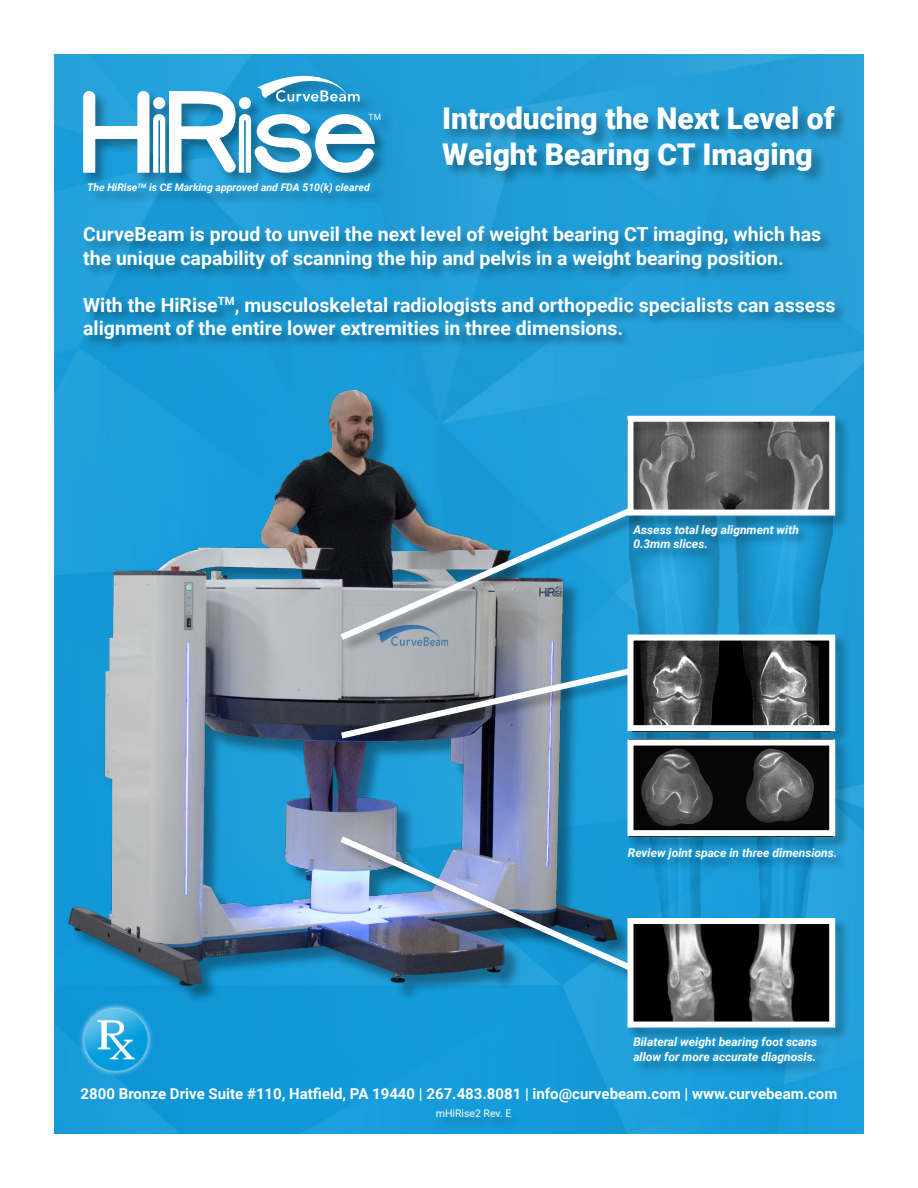
<style>
.page{position:relative;width:918px;height:1188px;background:#fff}
.page>*{position:absolute;margin:0;border:0;box-sizing:border-box;transform-origin:0 0}
.t1{font:900 30px/36px "Roboto";color:#fff}
.t2{font:700 19.5px/23.4px "Roboto";color:#fff}
.t3{font:700 15px "Roboto";color:#fff}
.t4{font:italic 700 12px/14.4px "Roboto";color:#fff}
.t5{font:italic 700 10.5px "Roboto";color:#fff}
.t6{font:10.5px "Roboto";color:#fff}
.t7{font:8.55px "Roboto";color:#fff}
</style>
<div class="page">
<img style="left:54px;top:54px;width:810px;height:1080px">
<img style="left:735px;top:530px;width:98px;height:103px">
<img style="left:644px;top:874px;width:87px;height:43px">
<img style="left:731px;top:874px;width:106px;height:43px">
<img style="left:648px;top:563px;width:76px;height:70px">
<div style="left:257px;top:75px;width:117px;height:41px;background:#1d9cd7"></div>
<div style="left:82px;top:90px;width:313px;height:97px;background:#000;opacity:.35"></div>
<div style="left:90px;top:127px;width:51px;height:12px;background:#fff"></div>
<svg style="left:83px;top:91px;width:12px;height:82px"></svg>
<svg style="left:137px;top:76px;width:238px;height:97px"></svg>
<div style="left:255px;top:146px;width:12px;height:12px;background:#fff;border-radius:50%"></div>
<div style="left:298px;top:123px;width:12px;height:11px;background:#fff;border-radius:50%"></div>
<div style="left:442px;top:105px;width:407px;height:81px;background:#000;opacity:.35"></div>
<div style="left:82px;top:226px;width:768px;height:127px;background:#000;opacity:.35"></div>
<div style="left:87px;top:182px;width:297px;height:26px;background:#000;opacity:.35"></div>
<div style="left:632px;top:524px;width:181px;height:39px;background:#000;opacity:.35"></div>
<div style="left:627px;top:847px;width:223px;height:27px;background:#000;opacity:.35"></div>
<div style="left:633px;top:1037px;width:198px;height:40px;background:#000;opacity:.35"></div>
<img style="left:54px;top:369px;width:579px;height:633px">
<div style="left:340px;top:836px;width:304px;height:148px;background:#000;opacity:.35"></div>
<img style="left:334px;top:831px;width:303px;height:144px">
<div style="left:340px;top:668px;width:304px;height:84px;background:#000;opacity:.35"></div>
<svg style="left:335px;top:664px;width:291px;height:79px;background:#68849a"></svg>
<div style="left:340px;top:506px;width:308px;height:148px;background:#000;opacity:.35"></div>
<svg style="left:334px;top:501px;width:307px;height:144px;background:#578ba6"></svg>
<div style="left:626px;top:917px;width:224px;height:125px;background:#000;opacity:.35"></div>
<div style="left:627px;top:918px;width:208px;height:110px;border:6px solid #fff"></div>
<div style="left:626px;top:414px;width:224px;height:116px;background:#000;opacity:.35"></div>
<div style="left:627px;top:416px;width:208px;height:100px;border:6px solid #fff"></div>
<div style="left:626px;top:633px;width:224px;height:113px;background:#000;opacity:.35"></div>
<div style="left:627px;top:635px;width:208px;height:96px;border:6px solid #fff"></div>
<div style="left:435px;top:1108px;width:90px;height:24px;background:#1398d5"></div>
<div style="left:626px;top:738px;width:224px;height:113px;background:#000;opacity:.35"></div>
<div style="left:627px;top:740px;width:208px;height:96px;border:6px solid #fff"></div>
<img style="left:79px;top:1002px;width:74px;height:75px">
<p class="t7" style="left:369px;top:111px;width:14px">TM</p>
<h1 class="t1" style="left:442px;top:99px;width:394px">Introducing the Next Level of<br>Weight Bearing CT Imaging</h1>
<p class="t5" style="left:87px;top:180px;width:284px">The HiRise<sup>TM</sup> is CE Marking approved and FDA 510(k) cleared</p>
<p class="t2" style="left:83px;top:222px;width:740px">CurveBeam is proud to unveil the next level of weight bearing CT imaging, which has the unique capability of scanning the hip and pelvis in a weight bearing position.</p>
<p class="t2" style="left:83px;top:292px;width:754px">With the HiRise<sup>TM</sup>, musculoskeletal radiologists and orthopedic specialists can assess alignment of the entire lower extremities in three dimensions.</p>
<p class="t4" style="left:633px;top:522px;width:167px">Assess total leg alignment with<br>0.3mm slices.</p>
<p class="t4" style="left:628px;top:845px;width:211px">Review joint space in three dimensions.</p>
<p class="t4" style="left:633px;top:1034px;width:185px">Bilateral weight bearing foot scans allow for more accurate diagnosis.</p>
<p class="t3" style="left:81px;top:1083px;width:758px">2800 Bronze Drive Suite #110, Hatfield, PA 19440 | 267.483.8081 | info@curvebeam.com | www.curvebeam.com</p>
<p class="t6" style="left:436px;top:1106px;width:77px">mHiRise2 Rev. E</p>
</div>
